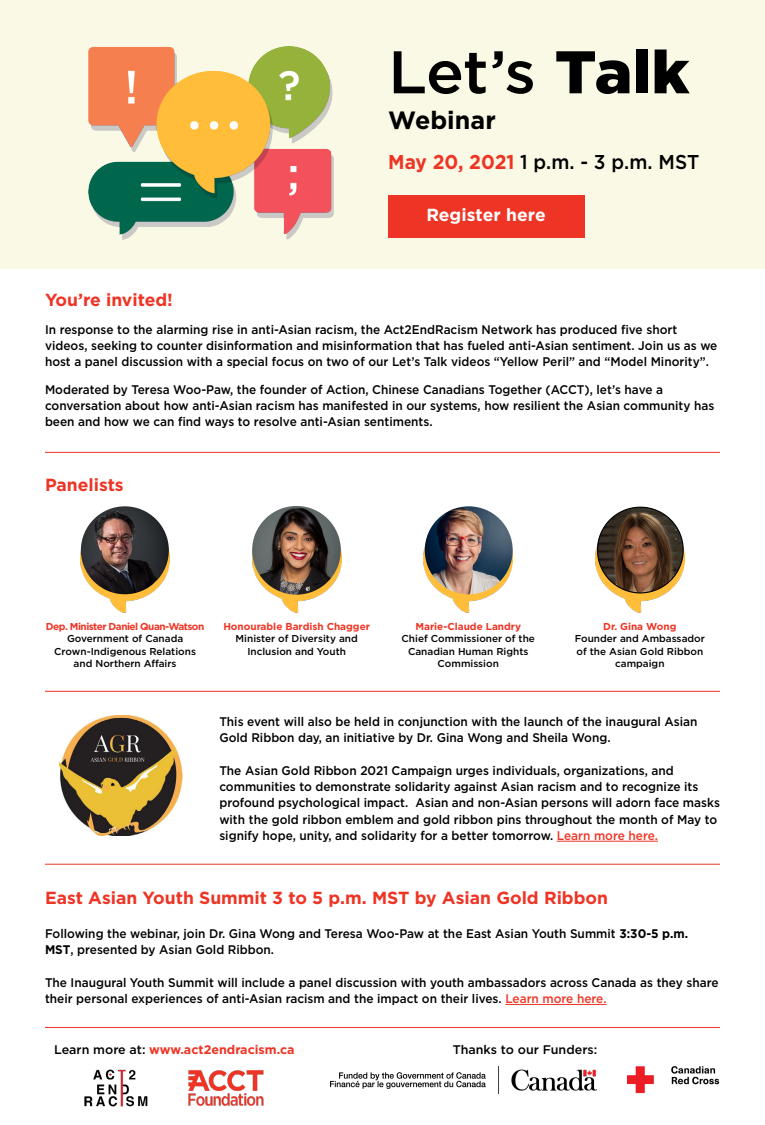
<style>
.page{position:relative;width:765px;height:1125px;background:#fff}
.page>*{position:absolute;margin:0;border:0;box-sizing:border-box;transform-origin:0 0}
.t1{font:500 60px "Gotham";color:#000;scale:1.05 1}
.t2{font:700 25px "Gotham";color:#000}
.t3{font:500 20px "Gotham";color:#000;scale:.95 1}
.t4{font:700 17.5px "Gotham";color:#ee3525}
.t5{font:700 17.5px "Gotham";color:#fff}
.t6{font:500 12.5px/16.2px "Gotham";color:#000;scale:.95 1}
.t7{font:700 12.5px "Gotham";color:#ee3525}
.t8{font:500 12.5px "Gotham";color:#000}
.t9{font:500 10px/12.5px "Gotham";color:#000;text-align:center}
.t10{font:700 10px "Gotham";color:#ee3525}
.t11{font:700 10px "Gotham";letter-spacing:-.05em;color:#ee3525}
.s1{font-weight:900}
.s2{font-weight:700;color:#ee3525}
.s3{color:#ee3525}
.s4{font-weight:700}
.s5{font-weight:500;color:#000}
</style>
<div class="page">
<div style="left:0;top:0;width:765px;height:268px;background:#faf9e5"></div>
<img style="left:88px;top:47px;width:245px;height:192px">
<hr style="left:505px;top:1004px;width:102px;height:1px;background:#ee3525">
<div style="left:388px;top:195px;width:196px;height:43px;background:#ee3525"></div>
<hr style="left:557px;top:841px;width:101px;height:1px;background:#ee3525">
<img style="left:60px;top:716px;width:122px;height:120px">
<hr style="left:45px;top:691px;width:675px;height:1px;background:#ee3525">
<hr style="left:45px;top:864px;width:675px;height:1px;background:#ee3525">
<hr style="left:45px;top:1027px;width:675px;height:1px;background:#ee3525">
<hr style="left:45px;top:452px;width:675px;height:1px;background:#ee3525">
<img style="left:84px;top:1069px;width:64px;height:38px">
<img style="left:188px;top:1070px;width:76px;height:36px">
<img style="left:252px;top:517px;width:89px;height:95px">
<img style="left:252px;top:506px;width:89px;height:89px;border-radius:44px">
<img style="left:81px;top:522px;width:89px;height:90px">
<img style="left:81px;top:506px;width:88px;height:88px;border-radius:44px">
<img style="left:424px;top:522px;width:89px;height:90px">
<img style="left:425px;top:506px;width:88px;height:88px;border-radius:44px">
<img style="left:595px;top:517px;width:89px;height:95px">
<img style="left:597px;top:507px;width:86px;height:86px;border-radius:43px">
<img style="left:330px;top:1066px;width:267px;height:28px">
<img style="left:627px;top:1066px;width:93px;height:28px">
<h1 class="t1" style="left:388px;top:33px;width:288px">Let’s <span class="s1">Talk</span></h1>
<h2 class="t2" style="left:388px;top:103px;width:109px">Webinar</h2>
<h3 class="t3" style="left:388px;top:149px;width:329px"><span class="s2">May 20, 2021</span> 1 p.m. - 3 p.m. MST</h3>
<h3 class="t5" style="left:426px;top:203px;width:121px">Register here</h3>
<h3 class="t4" style="left:45px;top:288px;width:129px">You’re invited!</h3>
<p class="t6" style="left:45px;top:321px;width:709px">In response to the alarming rise in anti-Asian racism, the Act2EndRacism Network has produced five short videos, seeking to counter disinformation and misinformation that has fueled anti-Asian sentiment. Join us as we host a panel discussion with a special focus on two of our Let’s Talk videos “Yellow Peril” and “Model Minority”.</p>
<p class="t6" style="left:45px;top:381px;width:706px">Moderated by Teresa Woo-Paw, the founder of Action, Chinese Canadians Together (ACCT), let’s have a conversation about how anti-Asian racism has manifested in our systems, how resilient the Asian community has been and how we can find ways to resolve anti-Asian sentiments.</p>
<h3 class="t4" style="left:45px;top:473px;width:80px">Panelists</h3>
<p class="t11" style="left:46px;top:619px;width:160px">Dep. Minister Daniel Quan-Watson</p>
<p class="t9" style="left:54px;top:632px;width:143px">Government of Canada<br>Crown-Indigenous Relations and Northern Affairs</p>
<p class="t10" style="left:223px;top:619px;width:148px">Honourable Bardish Chagger</p>
<p class="t9" style="left:236px;top:632px;width:124px">Minister of Diversity and<br>Inclusion and Youth</p>
<p class="t10" style="left:415px;top:619px;width:107px">Marie-Claude Landry</p>
<p class="t9" style="left:402px;top:632px;width:135px">Chief Commissioner of the<br>Canadian Human Rights<br>Commission</p>
<p class="t10" style="left:603px;top:619px;width:75px">Dr. Gina Wong</p>
<p class="t9" style="left:575px;top:632px;width:132px">Founder and Ambassador of the Asian Gold Ribbon campaign</p>
<p class="t6" style="left:219px;top:713px;width:505px">This event will also be held in conjunction with the launch of the inaugural Asian<br>Gold Ribbon day, an initiative by Dr. Gina Wong and Sheila Wong.</p>
<p class="t6" style="left:219px;top:762px;width:528px">The Asian Gold Ribbon 2021 Campaign urges individuals, organizations, and communities to demonstrate solidarity against Asian racism and to recognize its profound psychological impact. Asian and non-Asian persons will adorn face masks with the gold ribbon emblem and gold ribbon pins throughout the month of May to signify hope, unity, and solidarity for a better tomorrow. <span class="s3">Learn more here.</span></p>
<h3 class="t4" style="left:45px;top:887px;width:565px">East Asian Youth Summit 3 to 5 p.m. MST by Asian Gold Ribbon</h3>
<p class="t6" style="left:45px;top:925px;width:679px">Following the webinar, join Dr. Gina Wong and Teresa Woo-Paw at the East Asian Youth Summit <span class="s4">3:30-5 p.m.<br>MST</span>, presented by Asian Gold Ribbon.</p>
<p class="t6" style="left:45px;top:974px;width:711px">The Inaugural Youth Summit will include a panel discussion with youth ambassadors across Canada as they share their personal experiences of anti-Asian racism and the impact on their lives. <span class="s3">Learn more here.</span></p>
<p class="t7" style="left:54px;top:1041px;width:242px"><span class="s5">Learn more at:</span> www.act2endracism.ca</p>
<p class="t8" style="left:453px;top:1042px;width:146px">Thanks to our Funders:</p>
</div>
